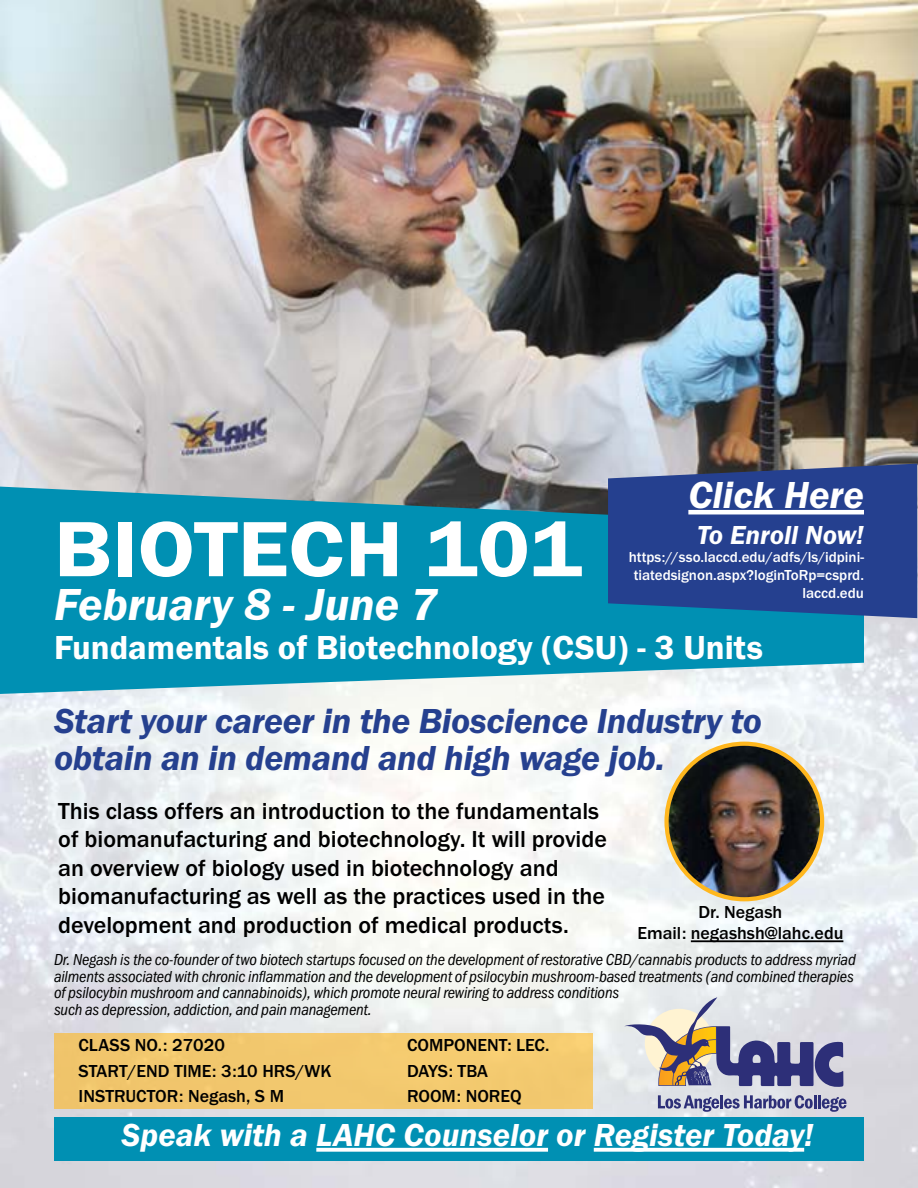
<style>
.page{position:relative;width:918px;height:1188px;background:#fff}
.page>*{position:absolute;margin:0;border:0;box-sizing:border-box;transform-origin:0 0}
.large_italic_heading{font:81px "Franklin Gothic URW Dem";color:#fff;scale:1.1 1}
.large_italic_heading-2{font:46.5px "Franklin Gothic URW Dem Ita";color:#fff}
.t1{font:39px "Franklin Gothic URW Dem Ita";color:#fff}
.bold_italic_subhead{font:36px/37.5px "Franklin Gothic URW Dem Ita";letter-spacing:-.01em;color:#25408f}
.large_italic_heading-3{font:34.5px "Franklin Gothic URW Dem";color:#fff}
.heading{font:33px "Franklin Gothic URW Dem Ita";color:#fff}
.t2{font:27px "Franklin Gothic URW Dem Ita";color:#fff}
.body{font:500 24px/28.5px "Franklin Gothic URW";color:#000}
.t3{font:500 18px/21.6px "Franklin Gothic URW";color:#000;text-align:center}
.t4{font:16.5px/16.5px "Franklin Gothic URW Con Boo Ita";letter-spacing:-.01em;color:#000}
.t5{font:500 15px/18px "Franklin Gothic URW";color:#fff;text-align:right}
</style>
<div class="page">
<img style="left:0;top:0;width:918px;height:1188px">
<div style="left:54px;top:1033px;width:539px;height:75px;background:#f2c86e"></div>
<svg style="left:0;top:487px;width:864px;height:207px;background:#1d97b5"></svg>
<svg style="left:624px;top:997px;width:219px;height:90px;background:#adaab7"></svg>
<svg style="left:658px;top:1095px;width:188px;height:17px;background:#999aba"></svg>
<div style="left:54px;top:1118px;width:810px;height:43px;background:#0090b3"></div>
<svg style="left:316px;top:1148px;width:232px;height:4px"></svg>
<svg style="left:594px;top:1148px;width:210px;height:4px"></svg>
<hr style="left:691px;top:940px;width:152px;height:2px;background:#000">
<img style="left:667px;top:744px;width:155px;height:155px;border-radius:78px">
<div style="left:664px;top:742px;width:160px;height:159px;border:4px solid #ffb71e;border-radius:50%"></div>
<svg style="left:608px;top:464px;width:309px;height:154px;background:#294891"></svg>
<hr style="left:688px;top:510px;width:176px;height:4px;background:#fff">
<p class="t1" style="left:688px;top:470px;width:177px">Click Here</p>
<p class="t2" style="left:697px;top:518px;width:168px">To Enroll Now!</p>
<p class="t5" style="left:629px;top:548px;width:237px">https://sso.laccd.edu/adfs/ls/idpini&shy;tiatedsignon.aspx?loginToRp=csprd. laccd.edu</p>
<h1 class="large_italic_heading" style="left:54px;top:499px;width:482px">BIOTECH 101</h1>
<h1 class="large_italic_heading-2" style="left:54px;top:574px;width:386px">February 8 - June 7</h1>
<h1 class="large_italic_heading-3" style="left:54px;top:626px;width:710px">Fundamentals of Biotechnology (CSU) - 3 Units</h1>
<h2 class="bold_italic_subhead" style="left:54px;top:701px;width:710px">Start your career in the Bioscience Industry to obtain an in demand and high wage job.</h2>
<p class="body" style="left:58px;top:796px;width:550px">This class offers an introduction to the fundamentals of biomanufacturing and biotechnology. It will provide an overview of biology used in biotechnology and biomanufacturing as well as the practices used in the development and production of medical products.</p>
<p class="t3" style="left:637px;top:901px;width:208px">Dr. Negash<br>Email: negashsh@lahc.edu</p>
<p class="t4" style="left:54px;top:952px;width:803px">Dr. Negash is the co-founder of two biotech startups focused on the development of restorative CBD/cannabis products to address myriad ailments associated with chronic inflammation and the development of psilocybin mushroom-based treatments (and combined therapies of psilocybin mushroom and cannabinoids), which promote neural rewiring to address conditions<br>such as depression, addiction, and pain management.</p>
<p class="t3" style="left:79px;top:1034px;width:148px">CLASS NO.: 27020</p>
<p class="t3" style="left:407px;top:1034px;width:144px">COMPONENT: LEC.</p>
<p class="t3" style="left:79px;top:1060px;width:254px">START/END TIME: 3:10 HRS/WK</p>
<p class="t3" style="left:407px;top:1060px;width:83px">DAYS: TBA</p>
<p class="t3" style="left:79px;top:1085px;width:207px">INSTRUCTOR: Negash, S M</p>
<p class="t3" style="left:407px;top:1085px;width:116px">ROOM: NOREQ</p>
<h3 class="heading" style="left:122px;top:1114px;width:694px">Speak with a LAHC Counselor or Register Today!</h3>
</div>
